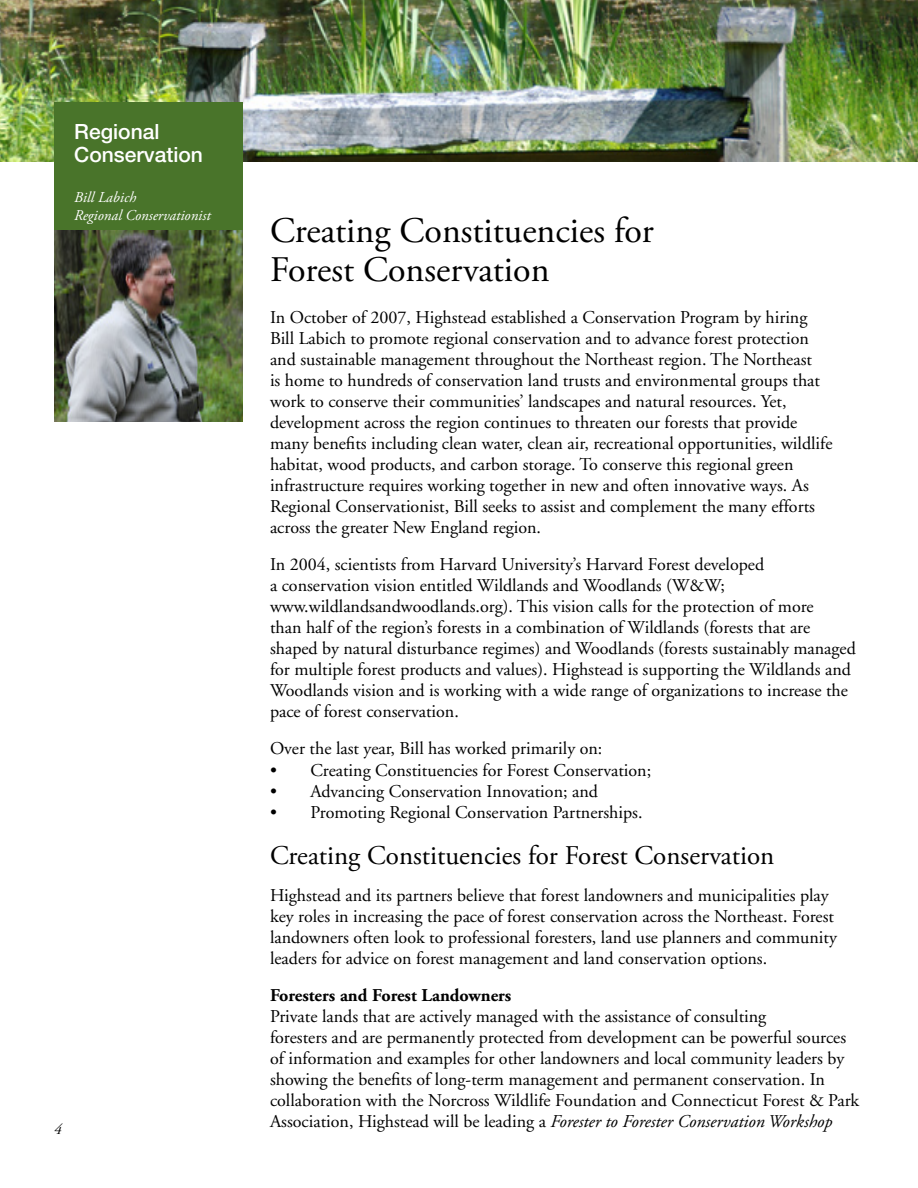
<style>
.page{position:relative;width:918px;height:1188px;background:#fff}
.page>*{position:absolute;margin:0;border:0;box-sizing:border-box;transform-origin:0 0}
.t1{font:36px/39px "Adobe Garamond Pro";color:#000}
.t2{font:27px "Adobe Garamond Pro";color:#000}
.t3{font:500 21px/22.5px "Helvetica Neue";color:#fff}
.t4{font:18px/21px "Adobe Garamond";color:#000}
.t5{font:700 18px "Adobe Garamond";color:#000}
.t6{font:italic 15px/18px "Adobe Garamond Pro";color:#fff}
.s1{font-style:italic}
</style>
<div class="page">
<img style="left:0;top:0;width:918px;height:162px">
<img style="left:54px;top:230px;width:189px;height:192px">
<div style="left:54px;top:103px;width:189px;height:127px;background:#49742a"></div>
<p class="t3" style="left:74px;top:120px;width:130px">Regional<br>Conservation</p>
<p class="t6" style="left:74px;top:189px;width:138px">Bill Labich<br>Regional Conservationist</p>
<h1 class="t1" style="left:270px;top:212px;width:385px">Creating Constituencies for<br>Forest Conservation</h1>
<p class="t4" style="left:270px;top:307px;width:564px">In October of 2007, Highstead established a Conservation Program by hiring Bill Labich to promote regional conservation and to advance forest protection and sustainable management throughout the Northeast region. The Northeast<br>is home to hundreds of conservation land trusts and environmental groups that work to conserve their communities’ landscapes and natural resources. Yet, development across the region continues to threaten our forests that provide many benefits including clean water, clean air, recreational opportunities, wildlife habitat, wood products, and carbon storage. To conserve this regional green infrastructure requires working together in new and often innovative ways. As Regional Conservationist, Bill seeks to assist and complement the many efforts across the greater New England region.</p>
<p class="t4" style="left:270px;top:555px;width:587px">In 2004, scientists from Harvard University’s Harvard Forest developed<br>a conser-vation vision entitled Wildlands and Woodlands (W&amp;W; www.wildlandsandwoodlands.org). This vision calls for the protection of more<br>than half of the region’s forests in a combination of Wildlands (forests that are shaped by natural disturbance regimes) and Woodlands (forests sustainably managed for multiple forest products and values). Highstead is supporting the Wildlands and Woodlands vision and is working with a wide range of organizations to increase the pace of forest conservation.</p>
<p class="t4" style="left:270px;top:739px;width:334px">Over the last year, Bill has worked primarily on:</p>
<p class="t4" style="left:270px;top:760px;width:383px">• Creating Constituencies for Forest Conservation;</p>
<p class="t4" style="left:270px;top:781px;width:330px">• Advancing Conservation Innovation; and</p>
<p class="t4" style="left:270px;top:802px;width:374px">• Promoting Regional Conservation Partnerships.</p>
<h2 class="t2" style="left:270px;top:839px;width:506px">Creating Constituencies for Forest Conservation</h2>
<p class="t4" style="left:270px;top:885px;width:568px">Highstead and its partners believe that forest landowners and municipalities play key roles in increasing the pace of forest conservation across the Northeast. Forest landowners often look to professional foresters, land use planners and community leaders for advice on forest management and land conservation options.</p>
<p class="t5" style="left:270px;top:986px;width:243px">Foresters and Forest Landowners</p>
<p class="t4" style="left:270px;top:1007px;width:591px">Private lands that are actively managed with the assistance of consulting<br>foresters and are permanently protected from development can be powerful sources of information and examples for other landowners and local community leaders by showing the benefits of long-term management and permanent conservation. In collaboration with the Norcross Wildlife Foundation and Connecticut Forest &amp; Park Association, Highstead will be leading a <span class="s1">Forester to Forester Conservation Workshop</span></p>
</div>
